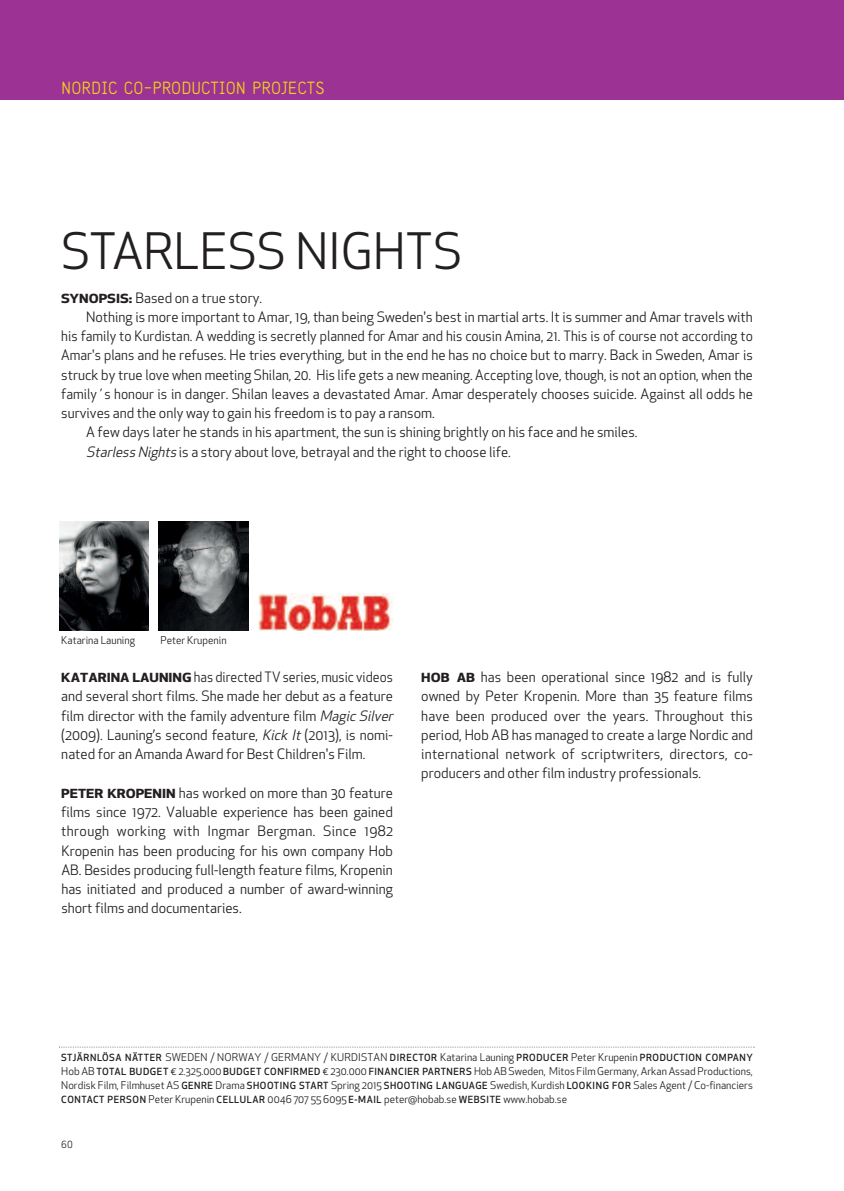
<style>
.page{position:relative;width:844px;height:1191px;background:#fff}
.page>*{position:absolute;margin:0;border:0;box-sizing:border-box;transform-origin:0 0}
.t1{font:49px "Apex New PS Book Proportional";color:#231f20}
.t2{font:17.5px "Storno";color:#f2d01b}
.t3{font:14px/19.2px "Apex New";color:#231f20;text-align:justify}
.t4{font:14px/19.2px "Apex New";color:#231f20;scale:.95 1}
.t5{font:10.5px/14px "Apex New";color:#231f20;text-align:justify}
.t6{font:9.62px "Apex New PS Book Tabular";color:#231f20}
.s1{font-family:"Apex New PS Bold Proportional";font-size:12.25px}
.s2{font-style:italic}
.s3{font-weight:700;font-size:12.25px}
.s4{font-family:"Apex New PS Medium Proportional";font-size:9.62px}
</style>
<div class="page">
<div style="left:0;top:0;width:843px;height:99px;background:#9c3293"></div>
<img style="left:60px;top:521px;width:89px;height:109px">
<img style="left:159px;top:521px;width:89px;height:109px">
<img style="left:258px;top:594px;width:135px;height:36px">
<svg style="left:59px;top:1046px;width:696px;height:1px"></svg>
<p class="t2" style="left:61px;top:81px;width:265px">NORDIC CO-PRODUCTION PROJECTS</p>
<h1 class="t1" style="left:61px;top:232px;width:402px">STARLESS NIGHTS</h1>
<p class="t3" style="left:61px;top:289px;width:202px"><span class="s1">SYNOPSIS:</span> Based on a true story.</p>
<p class="t3" style="left:86px;top:309px;width:668px">Nothing is more important to Amar, 19, than being Sweden's best in martial arts. It is summer and Amar travels with</p>
<p class="t3" style="left:61px;top:328px;width:692px">his family to Kurdistan. A wedding is secretly planned for Amar and his cousin Amina, 21. This is of course not according to</p>
<p class="t3" style="left:61px;top:347px;width:692px">Amar's plans and he refuses. He tries everything, but in the end he has no choice but to marry. Back in Sweden, Amar is</p>
<p class="t3" style="left:61px;top:366px;width:692px">struck by true love when meeting Shilan, 20. His life gets a new meaning. Accepting love, though, is not an option, when the</p>
<p class="t3" style="left:61px;top:386px;width:692px">family´s honour is in danger. Shilan leaves a devastated Amar. Amar desperately chooses suicide. Against all odds he</p>
<p class="t3" style="left:61px;top:405px;width:375px">survives and the only way to gain his freedom is to pay a ransom.</p>
<p class="t3" style="left:86px;top:424px;width:552px">A few days later he stands in his apartment, the sun is shining brightly on his face and he smiles.</p>
<p class="t3" style="left:86px;top:443px;width:426px"><span class="s2">StarlessNights</span>is a story about love, betrayal and the right to choose life.</p>
<p class="t5" style="left:61px;top:634px;width:75px">Katarina Launing</p>
<p class="t5" style="left:160px;top:634px;width:67px">Peter Krupenin</p>
<p class="t4" style="left:61px;top:669px;width:353px"><span class="s3">KATARINA LAUNING</span> has directed TV series, music videos and several short films. She made her debut as a feature film director with the family adventure film <span class="s2">MagicSilver </span>(2009). Launing’s second feature, <span class="s2">KickIt</span>(2013), is nomi&shy;nated for an Amanda Award for Best Children's Film.</p>
<p class="t3" style="left:61px;top:784px;width:333px"><span class="s3">PETER KROPENIN</span> has worked on more than 30 feature films since 1972. Valuable experience has been gained through working with Ingmar Bergman. Since 1982<br>Kropenin has been producing for his own company Hob AB. Besides producing full-length feature films, Kropenin has initiated and produced a number of award-winning short films and documentaries.</p>
<p class="t3" style="left:421px;top:669px;width:333px"><span class="s3">HOB AB</span> has been operational since 1982 and is fully owned by Peter Kropenin. More than 35 feature films have been produced over the years. Throughout this period, Hob AB has managed to create a large Nordic and international network of scriptwriters, directors, co&shy;producers and other film industry professionals.</p>
<p class="t5" style="left:61px;top:1051px;width:692px"><span class="s4">STJÄRNLÖSA NÄTTER</span> SWEDEN / NORWAY / GERMANY / KURDISTAN <span class="s4">DIRECTOR</span> Katarina Launing <span class="s4">PRODUCER</span> Peter Krupenin <span class="s4">PRODUCTION COMPANY </span>Hob AB <span class="s4">TOTAL BUDGET</span> € 2.325.000 <span class="s4">BUDGET CONFIRMED</span> € 230.000 <span class="s4">FINANCIER PARTNERS</span> Hob AB Sweden, Mitos Film Germany, Arkan Assad Productions, Nordisk Film, Filmhuset AS <span class="s4">GENRE</span> Drama <span class="s4">SHOOTING START</span> Spring 2015 <span class="s4">SHOOTING LANGUAGE</span> Swedish, Kurdish <span class="s4">LOOKING FOR</span> Sales Agent / Co-financiers <span class="s4">CONTACT PERSON</span> Peter Krupenin <span class="s4">CELLULAR</span> 0046 707 55 6095 <span class="s4">E-MAIL</span> peter@hobab.se <span class="s4">WEBSITE</span> www.hobab.se</p>
<p class="t6" style="left:61px;top:1140px;width:13px">60</p>
</div>
